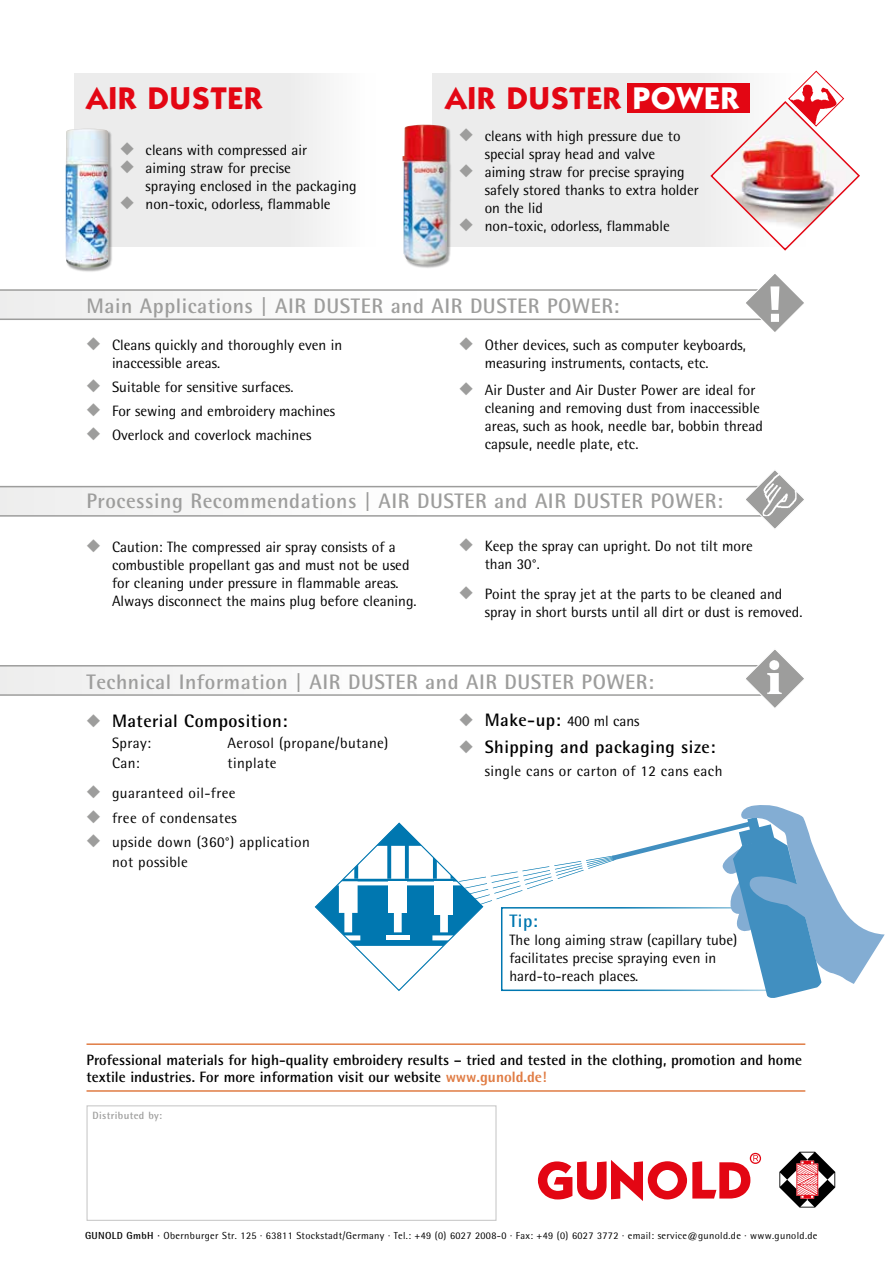
<style>
.page{position:relative;width:893px;height:1263px;background:#fff}
.page>*{position:absolute;margin:0;border:0;box-sizing:border-box;transform-origin:0 0}
.t1{font:900 condensed 50.7px "Frutiger";color:#fff}
.t2{font:700 31.5px "Itc Kabel";letter-spacing:.035em;color:#e30613}
.t3{font:700 21px "Rotis Semi Sans";letter-spacing:.025em;color:#9d9d9c}
.t4{font:700 18px "Rotis Semi Sans";letter-spacing:.025em;color:#000}
.t5{font:700 18px "Rotis Semi Sans";color:#0077b0}
.t6{font:15px/18px "Rotis Semi Sans";color:#000}
.t7{font:700 15px/16.5px "Rotis Semi Sans";color:#000}
.t8{font:15px/19.5px "Rotis Semi Sans";letter-spacing:.025em;color:#000}
.t9{font:700 10.5px "Rotis Semi Sans";letter-spacing:.035em;color:#9d9d9c}
.t10{font:10.2px "Rotis Semi Sans";letter-spacing:.035em;color:#000}
.s1{color:#fff}
.s2{color:#9d9d9c}
.s3{font-weight:700;font-size:18px}
.s4{font-weight:800;color:#e07c44}
.s5{color:#e07c44}
.s6{font-weight:700}
</style>
<div class="page">
<div style="left:74px;top:73px;width:302px;height:174px;background:#ececec"></div>
<div style="left:432px;top:73px;width:373px;height:174px;background:#ececec"></div>
<svg style="left:538px;top:1153px;width:223px;height:48px"></svg>
<svg style="left:779px;top:1152px;width:56px;height:55px"></svg>
<div style="left:87px;top:1105px;width:409px;height:116px;background:#fff;border:1px solid #c6c6c6"></div>
<hr style="left:87px;top:1090px;width:718px;height:2px;background:#e07c44">
<hr style="left:87px;top:1043px;width:718px;height:2px;background:#e07c44">
<div style="left:0;top:291px;width:425px;height:28px;background:#f6f6f6"></div>
<hr style="left:0;top:289px;width:780px;height:2px;background:#9d9d9c">
<hr style="left:0;top:319px;width:772px;height:1px;background:#9d9d9c">
<svg style="left:744px;top:274px;width:60px;height:58px"></svg>
<div style="left:627px;top:83px;width:122px;height:30px;background:#e30613"></div>
<div style="left:0;top:487px;width:425px;height:28px;background:#f6f6f6"></div>
<hr style="left:0;top:486px;width:780px;height:1px;background:#9d9d9c">
<hr style="left:0;top:515px;width:772px;height:2px;background:#9d9d9c">
<svg style="left:744px;top:470px;width:60px;height:59px"></svg>
<div style="left:0;top:667px;width:425px;height:27px;background:#f6f6f6"></div>
<hr style="left:0;top:665px;width:779px;height:1px;background:#9d9d9c">
<hr style="left:0;top:694px;width:781px;height:2px;background:#9d9d9c">
<svg style="left:744px;top:650px;width:60px;height:58px"></svg>
<svg style="left:314px;top:805px;width:571px;height:193px"></svg>
<div style="left:66px;top:129px;width:47px;height:143px;background:#000;opacity:.35"></div>
<img style="left:66px;top:129px;width:43px;height:139px">
<div style="left:403px;top:125px;width:49px;height:144px;background:#000;opacity:.35"></div>
<img style="left:402px;top:125px;width:45px;height:140px">
<svg style="left:710px;top:70px;width:150px;height:181px"></svg>
<h2 class="t2" style="left:87px;top:79px;width:177px">AIR DUSTER</h2>
<h2 class="t2" style="left:445px;top:79px;width:295px">AIR DUSTER <span class="s1">POWER</span></h2>
<p class="t6" style="left:120px;top:141px;width:188px"><span class="s2">◆</span> cleans with compressed air</p>
<p class="t6" style="left:146px;top:159px;width:213px;text-indent:-26px"><span class="s2">◆</span> aiming straw for precise<br>spraying enclosed in the packaging</p>
<p class="t6" style="left:120px;top:195px;width:212px"><span class="s2">◆</span> non-toxic, odorless, flammable</p>
<p class="t6" style="left:459px;top:127px;width:223px;text-align:center"><span class="s2">◆</span> cleans with high pressure due to special spray head and valve</p>
<p class="t6" style="left:485px;top:163px;width:216px;text-indent:-26px"><span class="s2">◆</span> aiming straw for precise spraying safely stored thanks to extra holder on the lid</p>
<p class="t6" style="left:459px;top:217px;width:212px"><span class="s2">◆</span> non-toxic, odorless, flammable</p>
<h3 class="t3" style="left:87px;top:293px;width:534px">Main Applications | AIR DUSTER and AIR DUSTER POWER:</h3>
<h1 class="t1" style="left:765px;top:273px;width:21px">!</h1>
<p class="t6" style="left:112px;top:335px;width:232px;text-indent:-26px"><span class="s2">◆</span> Cleans quickly and thoroughly even in inaccessible areas.</p>
<p class="t6" style="left:87px;top:377px;width:209px"><span class="s2">◆</span> Suitable for sensitive surfaces.</p>
<p class="t6" style="left:87px;top:401px;width:250px"><span class="s2">◆</span> For sewing and embroidery machines</p>
<p class="t6" style="left:87px;top:425px;width:226px"><span class="s2">◆</span> Overlock and coverlock machines</p>
<p class="t6" style="left:485px;top:335px;width:263px;text-indent:-26px"><span class="s2">◆</span> Other devices, such as computer keyboards, measuring instruments, contacts, etc.</p>
<p class="t6" style="left:485px;top:380px;width:280px;text-indent:-26px"><span class="s2">◆</span> Air Duster and Air Duster Power are ideal for cleaning and removing dust from inaccessible areas, such as hook, needle bar, bobbin thread capsule, needle plate, etc.</p>
<h3 class="t3" style="left:87px;top:487px;width:638px">Processing Recommendations | AIR DUSTER and AIR DUSTER POWER:</h3>
<p class="t6" style="left:485px;top:537px;width:270px;text-indent:-26px"><span class="s2">◆</span> Keep the spray can upright. Do not tilt more than 30°.</p>
<p class="t6" style="left:485px;top:585px;width:319px;text-indent:-26px"><span class="s2">◆</span> Point the spray jet at the parts to be cleaned and spray in short bursts until all dirt or dust is removed.</p>
<p class="t6" style="left:112px;top:537px;width:306px;text-indent:-26px"><span class="s2">◆</span> Caution: The compressed air spray consists of a combustible propellant gas and must not be used for cleaning under pressure in flammable areas.<br>Always disconnect the mains plug before cleaning.</p>
<h3 class="t3" style="left:87px;top:669px;width:569px">Technical Information | AIR DUSTER and AIR DUSTER POWER:</h3>
<p class="t4" style="left:87px;top:709px;width:202px"><span class="s2">◆</span> Material Composition:</p>
<p class="t6" style="left:112px;top:734px;width:41px">Spray:</p>
<p class="t8" style="left:228px;top:733px;width:162px">Aerosol (propane/butane)</p>
<p class="t6" style="left:112px;top:753px;width:29px">Can:</p>
<p class="t8" style="left:228px;top:753px;width:51px">tinplate</p>
<p class="t8" style="left:87px;top:783px;width:151px"><span class="s2">◆</span> guaranteed oil-free</p>
<p class="t8" style="left:87px;top:808px;width:152px"><span class="s2">◆</span> free of condensates</p>
<p class="t8" style="left:112px;top:832px;width:199px;text-indent:-26px"><span class="s2">◆</span> upside down (360°) application not possible</p>
<p class="t6" style="left:459px;top:711px;width:182px"><span class="s2">◆</span> <span class="s3">Make-up:</span> 400 ml cans</p>
<p class="t4" style="left:459px;top:736px;width:258px"><span class="s2">◆</span> Shipping and packaging size:</p>
<p class="t8" style="left:485px;top:761px;width:239px">single cans or carton of 12 cans each</p>
<p class="t5" style="left:509px;top:910px;width:30px">Tip:</p>
<p class="t6" style="left:509px;top:931px;width:229px">The long aiming straw (capillary tube) facilitates precise spraying even in hard-to-reach places.</p>
<p class="t7" style="left:87px;top:1052px;width:717px">Professional materials for high-quality embroidery results – tried and tested in the clothing, promotion and home textile industries. For more information visit our website <span class="s4">www.gunold.de</span><span class="s5">!</span></p>
<p class="t9" style="left:93px;top:1109px;width:71px">Distributed by:</p>
<p class="t10" style="left:85px;top:1229px;width:734px"><span class="s6">GUNOLD GmbH ·</span> Obernburger Str. 125 · 63811 Stockstadt/Germany · Tel.: +49 (0) 6027 2008-0 · Fax: +49 (0) 6027 3772 · email: service@gunold.de · www.gunold.de</p>
</div>
